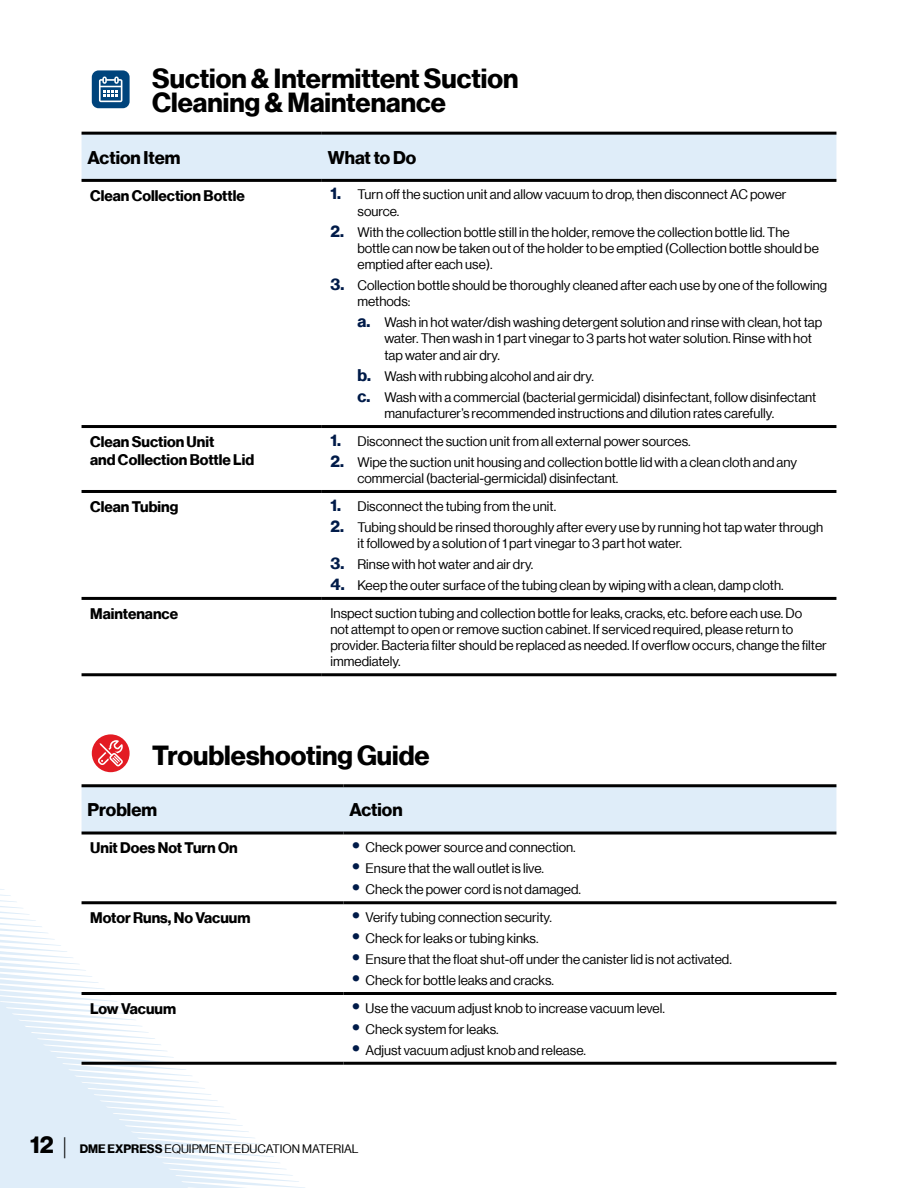
<style>
.page{position:relative;width:918px;height:1188px;background:#fff}
.page>*{position:absolute;margin:0;border:0;box-sizing:border-box;transform-origin:0 0}
.t1{font:27px/24px "N Haas Grotesk DS Pro 75 Bd";color:#000}
.t2{font:18px "N Haas Grotesk DS Pro 75 Bd";color:#000}
.t3{font:15px/18px "N Haas Grotesk DS Pro 75 Bd";color:#000}
.t4{font:13.5px/16.2px "N Haas Grotesk DS Pro 55 Rg";color:#000}
.t5{font:12px "N Haas Grotesk DS Pro 55 Rg";color:#000}
.s1{font-family:"N Haas Grotesk DS Pro 75 Bd";font-size:16.5px;color:#001b49}
.s2{font-family:"N Haas Grotesk DS Pro 75 Bd";font-size:21px;color:#001b49}
.s3{font-family:"N Haas Grotesk DS Pro 75 Bd";font-size:24px}
.s4{font-family:"Avenir LT Std";font-weight:300;font-size:21px}
.s5{font-family:"N Haas Grotesk DS Pro 75 Bd"}
</style>
<div class="page">
<svg style="left:0;top:889px;width:312px;height:299px"></svg>
<div style="left:82px;top:135px;width:754px;height:44px;background:#dfedf9"></div>
<hr style="left:82px;top:132px;width:240px;height:3px;background:#000">
<hr style="left:322px;top:132px;width:514px;height:3px;background:#000">
<hr style="left:82px;top:179px;width:240px;height:3px;background:#000">
<hr style="left:322px;top:179px;width:514px;height:3px;background:#000">
<hr style="left:82px;top:425px;width:240px;height:3px;background:#000">
<hr style="left:322px;top:425px;width:514px;height:3px;background:#000">
<hr style="left:82px;top:490px;width:240px;height:3px;background:#000">
<hr style="left:322px;top:490px;width:514px;height:3px;background:#000">
<hr style="left:82px;top:597px;width:240px;height:3px;background:#000">
<hr style="left:322px;top:597px;width:514px;height:3px;background:#000">
<hr style="left:82px;top:673px;width:240px;height:3px;background:#000">
<hr style="left:322px;top:673px;width:514px;height:3px;background:#000">
<div style="left:82px;top:787px;width:754px;height:45px;background:#dfedf9"></div>
<hr style="left:82px;top:784px;width:261px;height:3px;background:#000">
<hr style="left:343px;top:784px;width:493px;height:3px;background:#000">
<hr style="left:82px;top:832px;width:261px;height:3px;background:#000">
<hr style="left:343px;top:832px;width:493px;height:3px;background:#000">
<hr style="left:82px;top:901px;width:261px;height:3px;background:#000">
<hr style="left:343px;top:901px;width:493px;height:3px;background:#000">
<hr style="left:82px;top:992px;width:261px;height:3px;background:#000">
<hr style="left:343px;top:992px;width:493px;height:3px;background:#000">
<hr style="left:82px;top:1062px;width:261px;height:3px;background:#000">
<hr style="left:343px;top:1062px;width:493px;height:3px;background:#000">
<div style="left:92px;top:734px;width:38px;height:38px;background:#e31b23;border-radius:50%"></div>
<svg style="left:98px;top:740px;width:25px;height:26px"></svg>
<div style="left:92px;top:70px;width:38px;height:38px;background:#00447c;border-radius:7px"></div>
<svg style="left:99px;top:77px;width:23px;height:25px"></svg>
<h1 class="t1" style="left:152px;top:67px;width:368px">Suction &amp; Intermittent Suction<br>Cleaning &amp; Maintenance</h1>
<h2 class="t2" style="left:88px;top:147px;width:94px">Action Item</h2>
<h2 class="t2" style="left:328px;top:147px;width:90px">What to Do</h2>
<p class="t3" style="left:90px;top:187px;width:156px">Clean Collection Bottle</p>
<p class="t4" style="left:357px;top:187px;width:431px;text-indent:-27px"><span class="s1">1.</span> Turn off the suction unit and allow vacuum to drop, then disconnect AC power source.</p>
<p class="t4" style="left:357px;top:224px;width:463px;text-indent:-27px"><span class="s1">2.</span> With the collection bottle still in the holder, remove the collection bottle lid. The bottle can now be taken out of the holder to be emptied (Collection bottle should be emptied after each use).</p>
<p class="t4" style="left:357px;top:277px;width:471px;text-indent:-27px"><span class="s1">3.</span> Collection bottle should be thoroughly cleaned after each use by one of the following methods:</p>
<p class="t4" style="left:384px;top:315px;width:439px;text-indent:-27px"><span class="s1">a.</span> Wash in hot water/dish washing detergent solution and rinse with clean, hot tap water. Then wash in 1 part vinegar to 3 parts hot water solution. Rinse with hot tap water and air dry.</p>
<p class="t4" style="left:357px;top:366px;width:460px;line-height:21px"><span class="s1">b.</span> Wash with rubbing alcohol and air dry.<br><span class="s1">c.</span> Wash with a commercial (bacterial germicidal) disinfectant, follow disinfectant</p>
<p class="t4" style="left:384px;top:405px;width:391px">manufacturer’s recommended instructions and dilution rates carefully.</p>
<p class="t3" style="left:90px;top:433px;width:166px">Clean Suction Unit<br>and Collection Bottle Lid</p>
<p class="t4" style="left:330px;top:433px;width:362px"><span class="s1">1.</span> Disconnect the suction unit from all external power sources.</p>
<p class="t4" style="left:357px;top:454px;width:441px;text-indent:-27px"><span class="s1">2.</span> Wipe the suction unit housing and collection bottle lid with a clean cloth and any commercial (bacterial-germicidal) disinfectant.</p>
<p class="t3" style="left:90px;top:498px;width:90px">Clean Tubing</p>
<p class="t4" style="left:330px;top:498px;width:227px"><span class="s1">1.</span> Disconnect the tubing from the unit.</p>
<p class="t4" style="left:357px;top:519px;width:467px;text-indent:-27px"><span class="s1">2.</span> Tubing should be rinsed thoroughly after every use by running hot tap water through it followed by a solution of 1 part vinegar to 3 part hot water.</p>
<p class="t4" style="left:330px;top:556px;width:204px"><span class="s1">3.</span> Rinse with hot water and air dry.</p>
<p class="t4" style="left:330px;top:577px;width:455px"><span class="s1">4.</span> Keep the outer surface of the tubing clean by wiping with a clean, damp cloth.</p>
<p class="t3" style="left:90px;top:605px;width:90px">Maintenance</p>
<p class="t4" style="left:330px;top:605px;width:498px">Inspect suction tubing and collection bottle for leaks, cracks, etc. before each use. Do<br>not attempt to open or remove suction cabinet. If serviced required, please return to provider. Bacteria filter should be replaced as needed. If overflow occurs, change the filter immediately.</p>
<h1 class="t1" style="left:152px;top:744px;width:279px">Troubleshooting Guide</h1>
<h2 class="t2" style="left:88px;top:799px;width:71px">Problem</h2>
<h2 class="t2" style="left:349px;top:799px;width:55px">Action</h2>
<p class="t3" style="left:90px;top:839px;width:149px">Unit Does Not Turn On</p>
<p class="t4" style="left:352px;top:839px;width:225px"><span class="s2">•</span> Check power source and connection.</p>
<p class="t4" style="left:352px;top:860px;width:193px"><span class="s2">•</span> Ensure that the wall outlet is live.</p>
<p class="t4" style="left:352px;top:881px;width:231px"><span class="s2">•</span> Check the power cord is not damaged.</p>
<p class="t3" style="left:90px;top:909px;width:162px">Motor Runs, No Vacuum</p>
<p class="t4" style="left:352px;top:909px;width:201px"><span class="s2">•</span> Verify tubing connection security.</p>
<p class="t4" style="left:352px;top:930px;width:188px"><span class="s2">•</span> Check for leaks or tubing kinks.</p>
<p class="t4" style="left:352px;top:951px;width:381px"><span class="s2">•</span> Ensure that the float shut-off under the canister lid is not activated.</p>
<p class="t4" style="left:352px;top:972px;width:203px"><span class="s2">•</span> Check for bottle leaks and cracks.</p>
<p class="t3" style="left:90px;top:1000px;width:87px">Low Vacuum</p>
<p class="t4" style="left:352px;top:1000px;width:314px"><span class="s2">•</span> Use the vacuum adjust knob to increase vacuum level.</p>
<p class="t4" style="left:352px;top:1021px;width:148px"><span class="s2">•</span> Check system for leaks.</p>
<p class="t4" style="left:352px;top:1042px;width:235px"><span class="s2">•</span> Adjust vacuum adjust knob and release.</p>
<p class="t5" style="left:30px;top:1142px;width:330px"><span class="s3">12</span> <span class="s4">|</span> <span class="s5">DME EXPRESS</span> EQUIPMENT EDUCATION MATERIAL</p>
</div>
